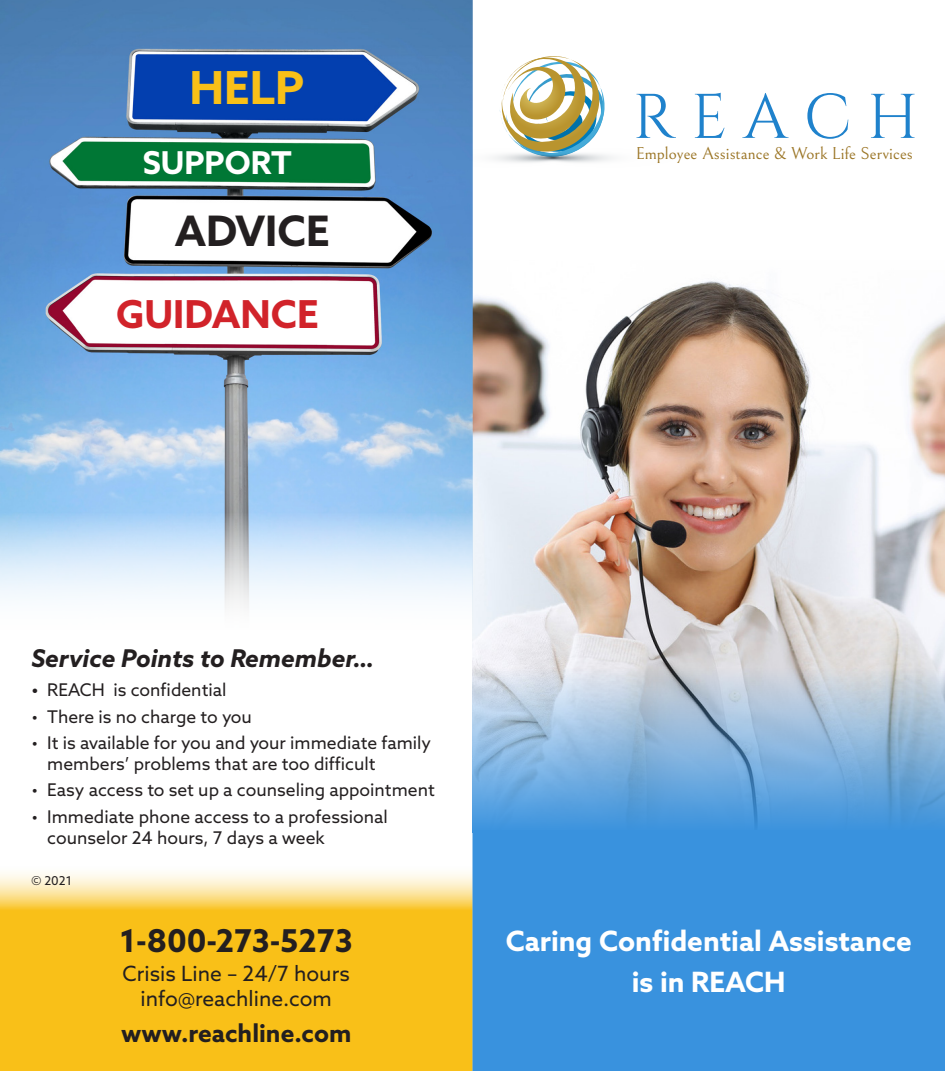
<style>
.page{position:relative;width:945px;height:1071px;background:#fff}
.page>*{position:absolute;margin:0;border:0;box-sizing:border-box;transform-origin:0 0}
.t1{font:63px "Cinzel";color:#1f82cc}
.t2{font:700 45.5px "Azo Sans";color:#f9c018}
.t3{font:700 42px "Azo Sans";color:#231f20}
.t4{font:700 38.5px "Azo Sans";color:#d1232a}
.t5{font:700 31.5px "Azo Sans";color:#231f20}
.t6{font:700 31.5px "Azo Sans";color:#fff}
.t7{font:700 28px "Azo Sans";color:#fff}
.t8{font:italic 700 24.5px "Azo Sans";color:#231f20}
.t9{font:700 24.5px "Azo Sans";color:#231f20}
.t10{font:21px "Azo Sans";color:#231f20}
.t11{font:17.5px/21px "Azo Sans";color:#231f20}
.t12{font:17.32px "Bellefair";color:#9b7525}
.t13{font:12.25px "Azo Sans";color:#231f20}
.s1{font-weight:700;font-style:italic}
</style>
<div class="page">
<svg style="left:0;top:873px;width:472px;height:198px;background:#f9c631"></svg>
<img style="left:472px;top:259px;width:473px;height:403px">
<img style="left:0;top:0;width:472px;height:608px">
<div style="left:472px;top:833px;width:473px;height:238px;background:#3992de"></div>
<svg style="left:472px;top:662px;width:473px;height:171px;background:#8bb5db"></svg>
<svg style="left:472px;top:56px;width:141px;height:112px"></svg>
<p class="t2" style="left:190px;top:58px;width:116px">HELP</p>
<p class="t6" style="left:143px;top:142px;width:151px">SUPPORT</p>
<p class="t3" style="left:175px;top:203px;width:157px">ADVICE</p>
<p class="t4" style="left:116px;top:289px;width:204px">GUIDANCE</p>
<h1 class="t1" style="left:633px;top:80px;width:287px">R E A C H</h1>
<p class="t12" style="left:636px;top:144px;width:279px">Employee Assistance &amp; Work Life Services</p>
<p class="t8" style="left:32px;top:642px;width:344px">Service Points to Remember…</p>
<p class="t11" style="left:32px;top:679px;width:196px"><span class="s1">•</span> REACH is confidential</p>
<p class="t11" style="left:32px;top:706px;width:222px">• There is no charge to you</p>
<p class="t11" style="left:47px;top:732px;width:385px;text-indent:-16px">• It is available for you and your immediate family members’ problems that are too difficult</p>
<p class="t11" style="left:32px;top:779px;width:405px">• Easy access to set up a counseling appointment</p>
<p class="t11" style="left:32px;top:806px;width:358px">• Immediate phone access to a professional</p>
<p class="t11" style="left:47px;top:827px;width:279px">counselor 24 hours, 7 days a week</p>
<p class="t13" style="left:32px;top:872px;width:42px">© 2021</p>
<p class="t5" style="left:120px;top:920px;width:234px">1-800-273-5273</p>
<p class="t10" style="left:123px;top:960px;width:229px">Crisis Line – 24/7 hours</p>
<p class="t10" style="left:141px;top:985px;width:193px">info@reachline.com</p>
<p class="t9" style="left:121px;top:1017px;width:232px">www.reachline.com</p>
<p class="t7" style="left:506px;top:923px;width:408px">Caring Confidential Assistance</p>
<p class="t7" style="left:632px;top:963px;width:155px">is in REACH</p>
</div>
